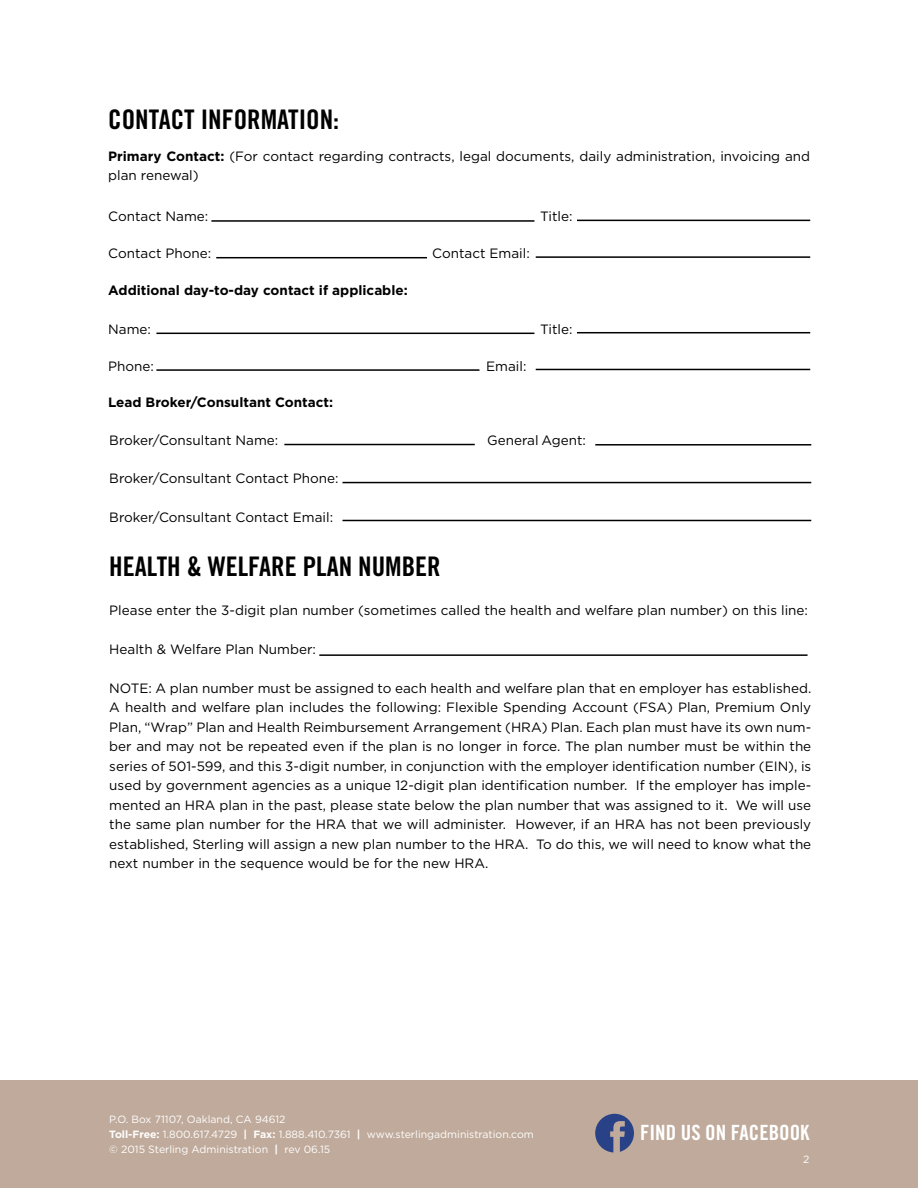
<style>
.page{position:relative;width:918px;height:1188px;background:#fff}
.page>*{position:absolute;margin:0;border:0;box-sizing:border-box;transform-origin:0 0}
.t1{font:27px "Trade Gothic Bold Cond Twenty";color:#000}
.t2{font:21px "Trade Gothic Bold Cond Twenty";color:#fff}
.t3{font:13.5px/19.5px "Gotham";color:#000;text-align:justify}
.t4{font:700 13.5px "Gotham";color:#000}
.t5{font:10.5px/15px "Gotham";color:#fff}
.s1{font-weight:700}
</style>
<div class="page">
<div style="left:0;top:1080px;width:918px;height:108px;background:#c0aa9b"></div>
<svg style="left:595px;top:1114px;width:39px;height:39px"></svg>
<hr style="left:319px;top:654px;width:489px;height:2px;background:#000">
<hr style="left:595px;top:444px;width:216px;height:2px;background:#000">
<hr style="left:343px;top:482px;width:468px;height:1px;background:#000">
<hr style="left:284px;top:444px;width:191px;height:1px;background:#000">
<hr style="left:343px;top:520px;width:468px;height:1px;background:#000">
<hr style="left:211px;top:220px;width:323px;height:2px;background:#000">
<hr style="left:577px;top:220px;width:233px;height:1px;background:#000">
<hr style="left:216px;top:257px;width:211px;height:1px;background:#000">
<hr style="left:536px;top:256px;width:274px;height:2px;background:#000">
<hr style="left:156px;top:333px;width:378px;height:1px;background:#000">
<hr style="left:577px;top:332px;width:233px;height:1px;background:#000">
<hr style="left:156px;top:369px;width:323px;height:2px;background:#000">
<hr style="left:536px;top:369px;width:274px;height:1px;background:#000">
<h1 class="t1" style="left:108px;top:103px;width:232px">CONTACT INFORMATION:</h1>
<p class="t3" style="left:108px;top:146px;width:704px"><span class="s1">Primary Contact:</span> (For contact regarding contracts, legal documents, daily administration, invoicing and plan renewal)</p>
<p class="t3" style="left:108px;top:207px;width:102px">Contact Name:</p>
<p class="t3" style="left:540px;top:207px;width:34px">Title:</p>
<p class="t3" style="left:108px;top:243px;width:105px">Contact Phone:</p>
<p class="t3" style="left:432px;top:243px;width:99px">Contact Email:</p>
<p class="t4" style="left:108px;top:282px;width:301px">Additional day-to-day contact if applicable:</p>
<p class="t3" style="left:108px;top:319px;width:44px">Name:</p>
<p class="t3" style="left:540px;top:319px;width:34px">Title:</p>
<p class="t3" style="left:108px;top:356px;width:47px">Phone:</p>
<p class="t3" style="left:486px;top:356px;width:42px">Email:</p>
<p class="t4" style="left:108px;top:394px;width:227px">Lead Broker/Consultant Contact:</p>
<p class="t3" style="left:109px;top:431px;width:171px">Broker/Consultant Name:</p>
<p class="t3" style="left:487px;top:431px;width:100px">General Agent:</p>
<p class="t3" style="left:109px;top:468px;width:231px">Broker/Consultant Contact Phone:</p>
<p class="t3" style="left:109px;top:507px;width:225px">Broker/Consultant Contact Email:</p>
<h1 class="t1" style="left:109px;top:550px;width:333px">HEALTH &amp; WELFARE PLAN NUMBER</h1>
<p class="t3" style="left:109px;top:600px;width:700px">Please enter the 3-digit plan number (sometimes called the health and welfare plan number) on this line:</p>
<p class="t3" style="left:109px;top:639px;width:208px">Health &amp; Welfare Plan Number:</p>
<p class="t3" style="left:109px;top:678px;width:704px">NOTE: A plan number must be assigned to each health and welfare plan that en employer has established.<br>A health and welfare plan includes the following: Flexible Spending Account (FSA) Plan, Premium Only Plan, “Wrap” Plan and Health Reimbursement Arrangement (HRA) Plan. Each plan must have its own num&shy;ber and may not be repeated even if the plan is no longer in force. The plan number must be within the series of 501-599, and this 3-digit number, in conjunction with the employer identification number (EIN), is used by government agencies as a unique 12-digit plan identification number. If the employer has imple&shy;mented an HRA plan in the past, please state below the plan number that was assigned to it. We will use the same plan number for the HRA that we will administer. However, if an HRA has not been previously established, Sterling will assign a new plan number to the HRA. To do this, we will need to know what the next number in the sequence would be for the new HRA.</p>
<p class="t5" style="left:109px;top:1112px;width:426px">P.O. Box 71107, Oakland, CA 94612<br><span class="s1">Toll-Free:</span> 1.800.617.4729 <span class="s1">| Fax:</span> 1.888.410.7361 <span class="s1">|</span> www.sterlingadministration.com © 2015 Sterling Administration <span class="s1">|</span> rev 06.15</p>
<h2 class="t2" style="left:640px;top:1120px;width:171px">FIND US ON FACEBOOK</h2>
<p class="t5" style="left:803px;top:1152px;width:8px">2</p>
</div>
